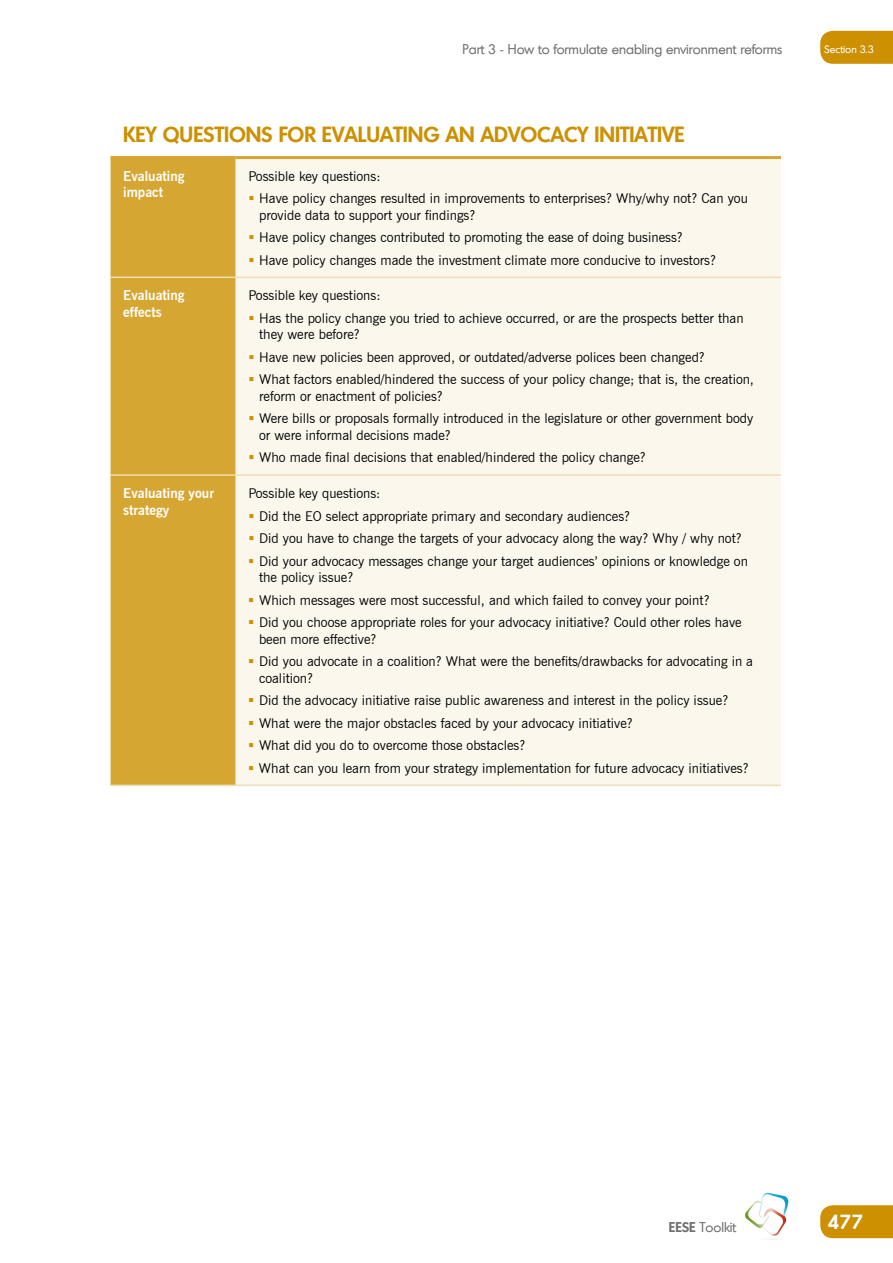
<style>
.page{position:relative;width:893px;height:1263px;background:#fff}
.page>*{position:absolute;margin:0;border:0;box-sizing:border-box;transform-origin:0 0}
.t1{font:600 21px "Montreal";color:#cc9000}
.t2{font:600 19.5px "Montreal";color:#fff}
.t3{font:13.5px/22.5px "News Gothic BT";color:#000}
.t4{font:13.5px "Montreal";color:#706f6f}
.t5{font:700 13.5px/16.5px "News Gothic BT";color:#fff}
.t6{font:10.5px "Montreal";color:#fff}
.s1{font-weight:600}
</style>
<div class="page">
<div style="left:820px;top:1205px;width:73px;height:33px;background:#cc9000"></div>
<div style="left:820px;top:31px;width:73px;height:33px;background:#cc9000"></div>
<svg style="left:745px;top:1193px;width:43px;height:43px"></svg>
<div style="left:111px;top:159px;width:125px;height:625px;background:#d6a633"></div>
<div style="left:236px;top:159px;width:545px;height:625px;background:#fbf7ed"></div>
<hr style="left:111px;top:277px;width:125px;height:1px;background:#f0deb3">
<hr style="left:236px;top:277px;width:545px;height:1px;background:#f0deb3">
<hr style="left:111px;top:474px;width:125px;height:2px;background:#f0deb3">
<hr style="left:236px;top:474px;width:545px;height:2px;background:#f0deb3">
<hr style="left:111px;top:784px;width:125px;height:2px;background:#f0deb3">
<hr style="left:236px;top:784px;width:545px;height:2px;background:#f0deb3">
<hr style="left:111px;top:156px;width:125px;height:3px;background:#d6a633">
<hr style="left:236px;top:156px;width:545px;height:3px;background:#d6a633">
<svg style="left:250px;top:196px;width:3px;height:4px"></svg>
<svg style="left:250px;top:235px;width:3px;height:4px"></svg>
<svg style="left:250px;top:258px;width:3px;height:4px"></svg>
<svg style="left:250px;top:316px;width:3px;height:4px"></svg>
<svg style="left:250px;top:355px;width:3px;height:4px"></svg>
<svg style="left:249px;top:377px;width:4px;height:4px"></svg>
<svg style="left:249px;top:416px;width:4px;height:4px"></svg>
<svg style="left:249px;top:455px;width:4px;height:4px"></svg>
<svg style="left:249px;top:514px;width:4px;height:4px"></svg>
<svg style="left:249px;top:536px;width:4px;height:4px"></svg>
<svg style="left:249px;top:559px;width:4px;height:4px"></svg>
<svg style="left:249px;top:598px;width:4px;height:4px"></svg>
<svg style="left:249px;top:620px;width:4px;height:4px"></svg>
<svg style="left:249px;top:659px;width:4px;height:4px"></svg>
<svg style="left:249px;top:698px;width:4px;height:4px"></svg>
<svg style="left:249px;top:720px;width:4px;height:4px"></svg>
<svg style="left:249px;top:743px;width:4px;height:4px"></svg>
<svg style="left:249px;top:765px;width:4px;height:4px"></svg>
<p class="t4" style="left:463px;top:40px;width:321px">Part 3 - How to formulate enabling environment reforms</p>
<p class="t6" style="left:824px;top:42px;width:51px">Section 3.3</p>
<h1 class="t1" style="left:123px;top:120px;width:563px">KEY QUESTIONS FOR EVALUATING AN ADVOCACY INITIATIVE</h1>
<p class="t5" style="left:123px;top:167px;width:63px">Evaluating impact</p>
<p class="t3" style="left:259px;top:164px;width:490px;text-indent:-11px">Possible key questions:<br>Have policy changes resulted in improvements to enterprises? Why/why not? Can you</p>
<p class="t3" style="left:259px;top:203px;width:458px">provide data to support your findings?<br>Have policy changes contributed to promoting the ease of doing business?<br>Have policy changes made the investment climate more conducive to investors?</p>
<p class="t5" style="left:123px;top:287px;width:63px">Evaluating effects</p>
<p class="t3" style="left:259px;top:284px;width:486px;text-indent:-11px">Possible key questions:<br>Has the policy change you tried to achieve occurred, or are the prospects better than</p>
<p class="t3" style="left:259px;top:323px;width:496px">they were before?<br>Have new policies been approved, or outdated/adverse polices been changed?<br>What factors enabled/hindered the success of your policy change; that is, the creation,</p>
<p class="t3" style="left:259px;top:385px;width:496px">reform or enactment of policies?<br>Were bills or proposals formally introduced in the legislature or other government body</p>
<p class="t3" style="left:259px;top:424px;width:388px">or were informal decisions made?<br>Who made final decisions that enabled/hindered the policy change?</p>
<p class="t5" style="left:123px;top:485px;width:92px">Evaluating your strategy</p>
<p class="t3" style="left:259px;top:482px;width:490px;text-indent:-11px">Possible key questions:<br>Did the EO select appropriate primary and secondary audiences?<br>Did you have to change the targets of your advocacy along the way? Why / why not?<br>Did your advocacy messages change your target audiences’ opinions or knowledge on</p>
<p class="t3" style="left:259px;top:566px;width:484px">the policy issue?<br>Which messages were most successful, and which failed to convey your point?<br>Did you choose appropriate roles for your advocacy initiative? Could other roles have</p>
<p class="t3" style="left:259px;top:627px;width:496px">been more effective?<br>Did you advocate in a coalition? What were the benefits/drawbacks for advocating in a</p>
<p class="t3" style="left:259px;top:666px;width:491px">coalition?<br>Did the advocacy initiative raise public awareness and interest in the policy issue?<br>What were the major obstacles faced by your advocacy initiative?<br>What did you do to overcome those obstacles?<br>What can you learn from your strategy implementation for future advocacy initiatives?</p>
<p class="t4" style="left:669px;top:1218px;width:69px"><span class="s1">EESE</span> Toolkit</p>
<h2 class="t2" style="left:827px;top:1209px;width:38px">477</h2>
</div>
